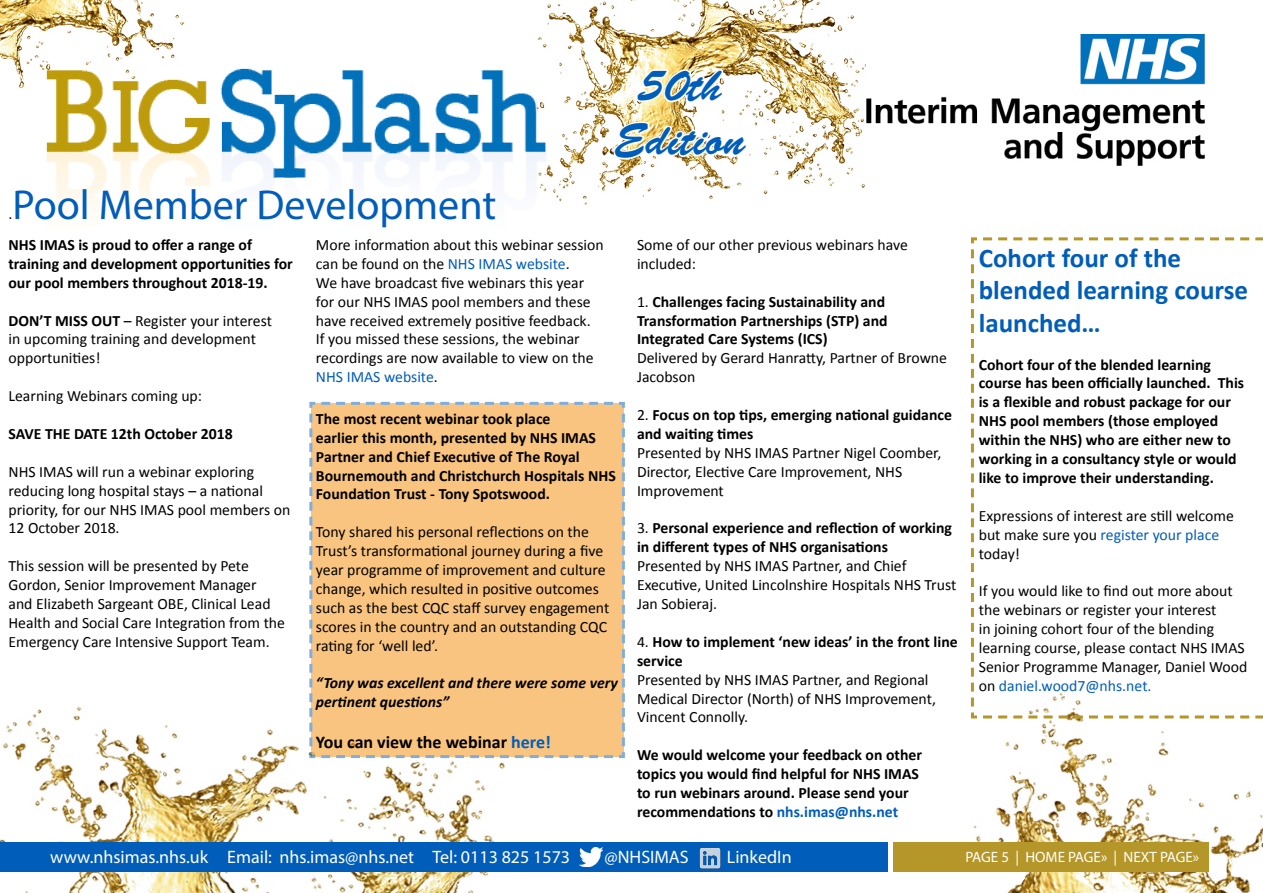
<style>
.page{position:relative;width:1263px;height:893px;background:#fff}
.page>*{position:absolute;margin:0;border:0;box-sizing:border-box;transform-origin:0 0}
.t1{font:45px/54px "Brush Script Std";color:#005db9;text-align:center}
.t2{font:42px "Myriad Pro";color:#005db9}
.t3{font:700 27px/32.4px "Calibri";color:#005db9}
.t4{font:18px "Myriad Pro";color:#fff}
.t5{font:700 18px "Calibri";color:#000}
.t6{font:15.75px/18.9px "Calibri";color:#000}
.t7{font:700 15.75px/18.9px "Calibri";color:#000}
.t8{font:italic 700 15.75px/18.9px "Calibri";color:#000}
.t9{font:15px "Myriad Pro";color:#fff}
.s1{font-weight:700}
.s2{color:#005db9}
.s3{font-weight:400}
</style>
<div class="page">
<img style="left:0;top:707px;width:506px;height:186px">
<img style="left:887px;top:720px;width:376px;height:173px">
<img style="left:0;top:0;width:185px;height:89px">
<img style="left:537px;top:0;width:329px;height:205px">
<img style="left:45px;top:51px;width:501px;height:160px">
<svg style="left:635px;top:68px;width:90px;height:37px"></svg>
<img style="left:612px;top:120px;width:137px;height:85px">
<div style="left:308px;top:401px;width:317px;height:359px;background:#f9c480"></div>
<div style="left:0;top:842px;width:887px;height:30px;background:#005db9"></div>
<div style="left:893px;top:842px;width:316px;height:30px;background:#b59628"></div>
<img style="left:866px;top:34px;width:338px;height:132px">
<img style="left:579px;top:847px;width:24px;height:19px">
<img style="left:699px;top:847px;width:22px;height:22px">
<svg style="left:970px;top:237px;width:293px;height:483px"></svg>
<h2 class="t2" style="left:12px;top:179px;width:485px">Pool Member Development</h2>
<p class="t6" style="left:9px;top:204px;width:5px">.</p>
<h1 class="t1" style="left:614px;top:60px;width:132px">50th<br>Edition</h1>
<p class="t7" style="left:9px;top:235px;width:286px">NHS IMAS is proud to offer a range of training and development opportunities for our pool members throughout 2018-19.</p>
<p class="t6" style="left:9px;top:311px;width:265px"><span class="s1">DON’T MISS OUT</span> – Register your interest in upcoming training and development opportunities!</p>
<p class="t6" style="left:9px;top:386px;width:195px">Learning Webinars coming up:</p>
<p class="t7" style="left:9px;top:424px;width:226px">SAVE THE DATE 12th October 2018</p>
<p class="t6" style="left:9px;top:462px;width:283px">NHS IMAS will run a webinar exploring reducing long hospital stays – a national priority, for our NHS IMAS pool members on 12 October 2018.</p>
<p class="t6" style="left:9px;top:557px;width:278px">This session will be presented by Pete Gordon, Senior Improvement Manager<br>and Elizabeth Sargeant OBE, Clinical Lead Health and Social Care Integration from the Emergency Care Intensive Support Team.</p>
<p class="t6" style="left:316px;top:235px;width:289px">More information about this webinar session can be found on the <span class="s2">NHS IMAS website</span>.<br>We have broadcast five webinars this year for our NHS IMAS pool members and these have received extremely positive feedback.<br>If you missed these sessions, the webinar recordings are now available to view on the <span class="s2">NHS IMAS website</span>.</p>
<p class="t7" style="left:316px;top:409px;width:301px">The most recent webinar took place<br>earlier this month, presented by NHS IMAS Partner and Chief Executive of The Royal Bournemouth and Christchurch Hospitals NHS Foundation Trust - Tony Spotswood.</p>
<p class="t6" style="left:316px;top:523px;width:295px">Tony shared his personal reflections on the Trust’s transformational journey during a five year programme of improvement and culture change, which resulted in positive outcomes such as the best CQC staff survey engagement scores in the country and an outstanding CQC rating for ‘well led’.</p>
<p class="t8" style="left:316px;top:674px;width:303px">“Tony was excellent and there were some very pertinent questions”</p>
<p class="t5" style="left:316px;top:730px;width:237px">You can view the webinar <span class="s2">here!</span></p>
<p class="t6" style="left:637px;top:235px;width:272px">Some of our other previous webinars have included:</p>
<p class="t7" style="left:637px;top:292px;width:252px"><span class="s3">1.</span> Challenges facing Sustainability and<br>Transformation Partnerships (STP) and<br>Integrated Care Systems (ICS)</p>
<p class="t6" style="left:637px;top:349px;width:312px">Delivered by Gerard Hanratty, Partner of Browne<br>Jacobson</p>
<p class="t7" style="left:637px;top:405px;width:317px"><span class="s3">2.</span> Focus on top tips, emerging national guidance and waiting times</p>
<p class="t6" style="left:637px;top:443px;width:306px">Presented by NHS IMAS Partner Nigel Coomber,<br>Director, Elective Care Improvement, NHS<br>Improvement</p>
<p class="t7" style="left:637px;top:519px;width:317px"><span class="s3">3.</span> Personal experience and reflection of working in different types of NHS organisations</p>
<p class="t6" style="left:637px;top:557px;width:321px">Presented by NHS IMAS Partner, and Chief<br>Executive, United Lincolnshire Hospitals NHS Trust<br>Jan Sobieraj.</p>
<p class="t7" style="left:637px;top:632px;width:322px"><span class="s3">4.</span> How to implement ‘new ideas’ in the front line service</p>
<p class="t6" style="left:637px;top:670px;width:300px">Presented by NHS IMAS Partner, and Regional<br>Medical Director (North) of NHS Improvement,<br>Vincent Connolly.</p>
<p class="t7" style="left:637px;top:746px;width:287px">We would welcome your feedback on other topics you would find helpful for NHS IMAS to run webinars around. Please send your recommendations to <span class="s2">nhs.imas@nhs.net</span></p>
<h3 class="t3" style="left:979px;top:242px;width:271px">Cohort four of the blended learning course launched…</h3>
<p class="t7" style="left:979px;top:355px;width:267px">Cohort four of the blended learning course has been officially launched. This is a flexible and robust package for our NHS pool members (those employed within the NHS) who are either new to working in a consultancy style or would like to improve their understanding.</p>
<p class="t6" style="left:979px;top:506px;width:257px">Expressions of interest are still welcome but make sure you <span class="s2">register your place </span>today!</p>
<p class="t6" style="left:979px;top:582px;width:270px">If you would like to find out more about the webinars or register your interest<br>in joining cohort four of the blending learning course, please contact NHS IMAS Senior Programme Manager, Daniel Wood on <span class="s2">daniel.wood7@nhs.net.</span></p>
<p class="t4" style="left:50px;top:846px;width:521px">www.nhsimas.nhs.uk Email: nhs.imas@nhs.net Tel: 0113 825 1573</p>
<p class="t4" style="left:604px;top:846px;width:86px">@NHSIMAS</p>
<p class="t4" style="left:727px;top:846px;width:66px">LinkedIn</p>
<p class="t9" style="left:965px;top:847px;width:235px">PAGE 5 | HOME PAGE» | NEXT PAGE»</p>
</div>
